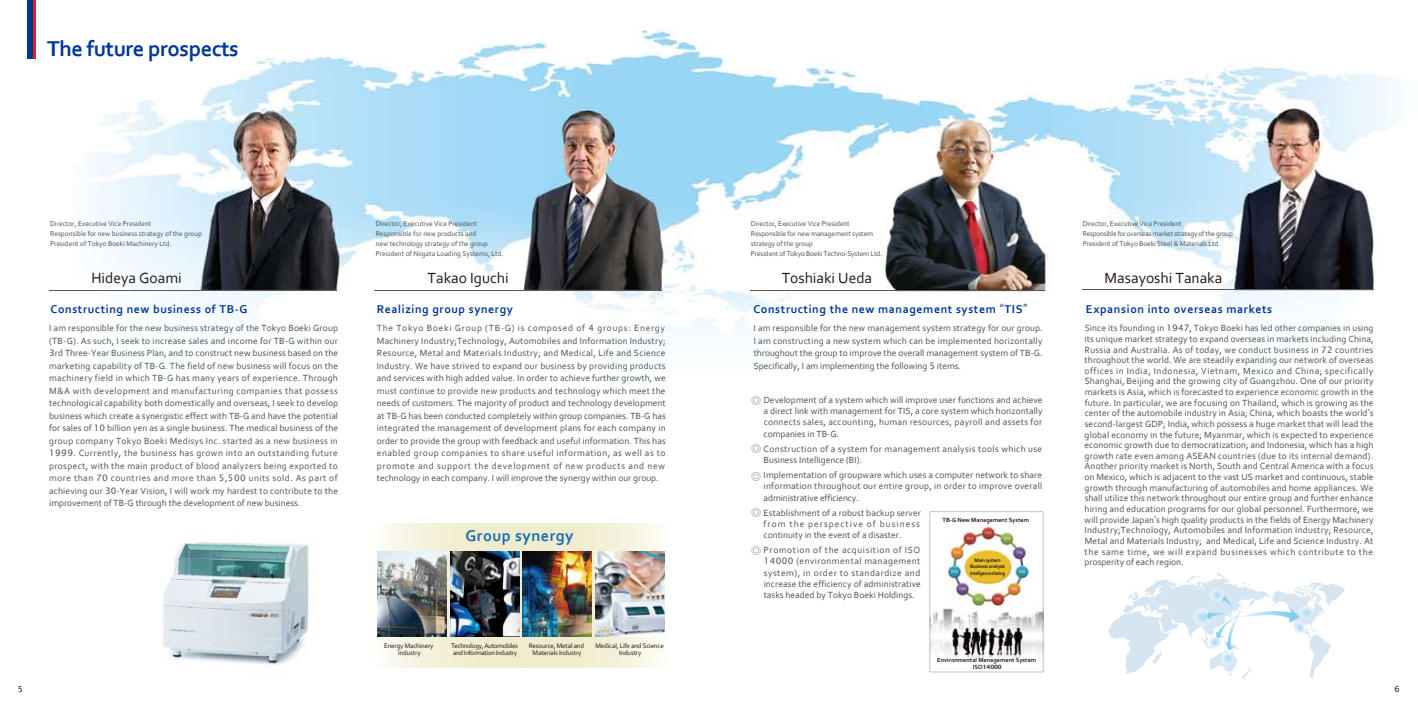
<style>
.page{position:relative;width:1418px;height:709px;background:#fff}
.page>*{position:absolute;margin:0;border:0;box-sizing:border-box;transform-origin:0 0}
.t1{font:700 22.5px "Corbel";letter-spacing:-.02em;color:#003894}
.t2{font:700 16.25px "Corbel";letter-spacing:.03em;color:#1769b3}
.t3{font:15.38px "Corbel";color:#231815}
.t4{font:700 11.88px "Corbel";letter-spacing:.05em;color:#003894}
.t5{font:9.38px/12.5px "Corbel";color:#485157;text-align:justify}
.t6{font:9.38px/11.2px "Corbel";letter-spacing:.035em;color:#485157}
.t7{font:9.38px "Seurat Pro L";color:#485157}
.t8{font:8.38px "Lucida Sans";color:#231815}
.t9{font:7.25px/10px "Corbel";letter-spacing:-.01em;color:#485157}
.t10{font:6.88px/7.5px "Corbel";letter-spacing:-.02em;color:#231815;text-align:center}
.t11{font:6.88px/7.5px "Corbel";letter-spacing:-.04em;color:#231815}
.t12{font:700 6.25px "Corbel";color:#231815}
.t13{font:600 6px "Lucida Sans";color:#231815}
.t14{font:700 5.25px/6.5px "Corbel";letter-spacing:-.05em;color:#231815;text-align:center}
.s1{font-family:"Koz Go Pro";font-weight:400}
.s2{font-family:"Lucida Sans";font-size:8.88px}
.s3{font-family:"Seurat Pro L"}
.s4{font-family:"Koz Go Pro"}
.s5{font-family:"Corbel";font-weight:700;font-size:6.25px}
</style>
<div class="page">
<img style="left:27px;top:28px;width:1369px;height:645px">
<svg style="left:368px;top:523px;width:303px;height:144px"></svg>
<hr style="left:33px;top:0;width:3px;height:58px;background:#e71e26">
<div style="left:27px;top:0;width:6px;height:58px;background:#003894"></div>
<hr style="left:750px;top:290px;width:294px;height:1px;background:#595757">
<hr style="left:49px;top:290px;width:288px;height:1px;background:#595757">
<hr style="left:1082px;top:289px;width:291px;height:1px;background:#595757">
<hr style="left:374px;top:290px;width:288px;height:1px;background:#595757">
<img style="left:155px;top:533px;width:163px;height:140px">
<img style="left:378px;top:551px;width:68px;height:85px">
<img style="left:522px;top:551px;width:69px;height:85px">
<img style="left:450px;top:551px;width:69px;height:85px">
<img style="left:595px;top:551px;width:69px;height:85px">
<svg style="left:1108px;top:572px;width:236px;height:107px"></svg>
<img style="left:929px;top:511px;width:114px;height:161px">
<h1 class="t1" style="left:47px;top:34px;width:193px">The future prospects</h1>
<p class="t9" style="left:50px;top:218px;width:153px">Director, Executive Vice President<br>Responsible for new business strategy of the group<br>President of Tokyo Boeki Machinery Ltd.</p>
<p class="t9" style="left:376px;top:218px;width:129px">Director, Executive Vice President Responsible for new products and<br>new technology strategy of the group President of Niigata Loading Systems, Ltd.</p>
<h3 class="t3" style="left:91px;top:268px;width:92px">Hideya Goami</h3>
<h3 class="t3" style="left:427px;top:268px;width:83px">Takao Iguchi</h3>
<p class="t9" style="left:751px;top:218px;width:133px">Director, Executive Vice President Responsible for new management system strategy of the group<br>President of Tokyo Boeki Techno-System Ltd.</p>
<h3 class="t3" style="left:781px;top:268px;width:92px">Toshiaki Ueda</h3>
<p class="t9" style="left:1082px;top:218px;width:152px">Director, Executive Vice President<br>Responsible for overseas market strategy of the group<br>President of Tokyo Boeki Steel &amp; Materials Ltd.</p>
<h3 class="t3" style="left:1104px;top:268px;width:119px">Masayoshi Tanaka</h3>
<p class="t4" style="left:753px;top:302px;width:276px">Constructing the new management system <span class="s1">“</span>TIS<span class="s1">”</span></p>
<p class="t4" style="left:50px;top:302px;width:198px">Constructing new business of TB-G</p>
<p class="t4" style="left:377px;top:302px;width:138px">Realizing group synergy</p>
<p class="t4" style="left:1085px;top:302px;width:188px">Expansion into overseas markets</p>
<p class="t5" style="left:753px;top:322px;width:290px">I am responsible for the new management system strategy for our group.<br>I am constructing a new system which can be implemented horizontally throughout the group to improve the overall management system of TB-G.<br>Specifically, I am implementing the following <span class="s2">5</span> items.</p>
<p class="t5" style="left:763px;top:394px;width:280px;line-height:11.2px">Development of a system which will improve user functions and achieve a direct link with management for TIS, a core system which horizontally connects sales, accounting, human resources, payroll and assets for companies in TB-G.</p>
<p class="t6" style="left:763px;top:443px;width:280px;text-indent:-12px"><span class="s3">◎</span> Construction of a system for management analysis tools which use<br>Business Intelligence (BI).</p>
<p class="t5" style="left:763px;top:469px;width:280px;line-height:11.2px">Implementation of groupware which uses a computer network to share information throughout our entire group, in order to improve overall administrative efficiency.</p>
<p class="t5" style="left:763px;top:506px;width:159px;line-height:11.2px;text-indent:-12px"><span class="s3">◎</span> Establishment of a robust backup server from the perspective of business continuity in the event of a disaster.</p>
<p class="t5" style="left:763px;top:544px;width:159px;line-height:11.2px;text-indent:-12px"><span class="s3">◎</span> Promotion of the acquisition of ISO <span class="s2">14000</span> (environmental management system), in order to standardize and increase the efficiency of administrative tasks headed by Tokyo Boeki Holdings.</p>
<p class="t5" style="left:49px;top:322px;width:290px">I am responsible for the new business strategy of the Tokyo Boeki Group (TB-G). As such, I seek to increase sales and income for TB-G within our <span class="s2">3</span>rd Three-Year Business Plan, and to construct new business based on the marketing capability of TB-G. The field of new business will focus on the machinery field in which TB-G has many years of experience. Through M&amp;A with development and manufacturing companies that possess technological capability both domestically and overseas, I seek to develop business which create a synergistic effect with TB-G and have the potential for sales of <span class="s2">10</span> billion yen as a single business. The medical business of the group company Tokyo Boeki Medisys Inc. started as a new business in <span class="s2">1999</span>. Currently, the business has grown into an outstanding future prospect, with the main product of blood analyzers being exported to more than <span class="s2">70</span> countries and more than <span class="s2">5</span>,<span class="s2">500</span> units sold. As part of achieving our <span class="s2">30</span>-Year Vision, I will work my hardest to contribute to the improvement of TB-G through the development of new business.</p>
<p class="t5" style="left:377px;top:322px;width:290px">The Tokyo Boeki Group (TB-G) is composed of <span class="s2">4</span> groups: Energy Machinery Industry;Technology, Automobiles and Information Industry; Resource, Metal and Materials Industry; and Medical, Life and Science Industry. We have strived to expand our business by providing products and services with high added value. In order to achieve further growth, we must continue to provide new products and technology which meet the needs of customers. The majority of product and technology development at TB-G has been conducted completely within group companies. TB-G has integrated the management of development plans for each company in order to provide the group with feedback and useful information. This has enabled group companies to share useful information, as well as to promote and support the development of new products and new technology in each company. I will improve the synergy within our group.</p>
<p class="t5" style="left:1084px;top:322px;width:290px;line-height:10.6px">Since its founding in <span class="s2">1947</span>, Tokyo Boeki has led other companies in using its unique market strategy to expand overseas in markets including China, Russia and Australia. As of today, we conduct business in <span class="s2">72</span> countries throughout the world. We are steadily expanding our network of overseas offices in India, Indonesia, Vietnam, Mexico and China; specifically Shanghai, Beijing and the growing city of Guangzhou. One of our priority markets is Asia, which is forecasted to experience economic growth in the future. In particular, we are focusing on Thailand, which is growing as the center of the automobile industry in Asia; China, which boasts the world<span class="s4">ʼ</span>s second-largest GDP; India, which possess a huge market that will lead the global economy in the future; Myanmar, which is expected to experience economic growth due to democratization; and Indonesia, which has a high growth rate even among ASEAN countries (due to its internal demand).<br>Another priority market is North, South and Central America with a focus on Mexico, which is adjacent to the vast US market and continuous, stable growth through manufacturing of automobiles and home appliances. We shall utilize this network throughout our entire group and further enhance hiring and education programs for our global personnel. Furthermore, we will provide Japan<span class="s4">ʼ</span>s high quality products in the fields of Energy Machinery Industry;Technology, Automobiles and Information Industry; Resource, Metal and Materials Industry; and Medical, Life and Science Industry. At the same time, we will expand businesses which contribute to the prosperity of each region.</p>
<p class="t7" style="left:751px;top:395px;width:11px">◎</p>
<p class="t7" style="left:751px;top:470px;width:11px">◎</p>
<p class="t12" style="left:942px;top:516px;width:88px">TB-G New Management System</p>
<h2 class="t2" style="left:465px;top:525px;width:110px">Group synergy</h2>
<p class="t14" style="left:970px;top:556px;width:37px">Main system<br>Business analysis<br>Intelligence sharing</p>
<p class="t11" style="left:451px;top:641px;width:68px">Technology, Automobiles and Information Industry</p>
<p class="t10" style="left:595px;top:641px;width:70px">Medical, Life and Science<br>Industry</p>
<p class="t10" style="left:384px;top:641px;width:51px">Energy Machinery<br>Industry</p>
<p class="t10" style="left:528px;top:641px;width:57px">Resource, Metal and<br>Materials Industry</p>
<p class="t12" style="left:937px;top:656px;width:100px">Environmental Management System</p>
<p class="t13" style="left:972px;top:663px;width:30px"><span class="s5">ISO</span>14000</p>
<p class="t8" style="left:18px;top:684px;width:7px">5</p>
<p class="t8" style="left:1394px;top:684px;width:7px">6</p>
</div>
